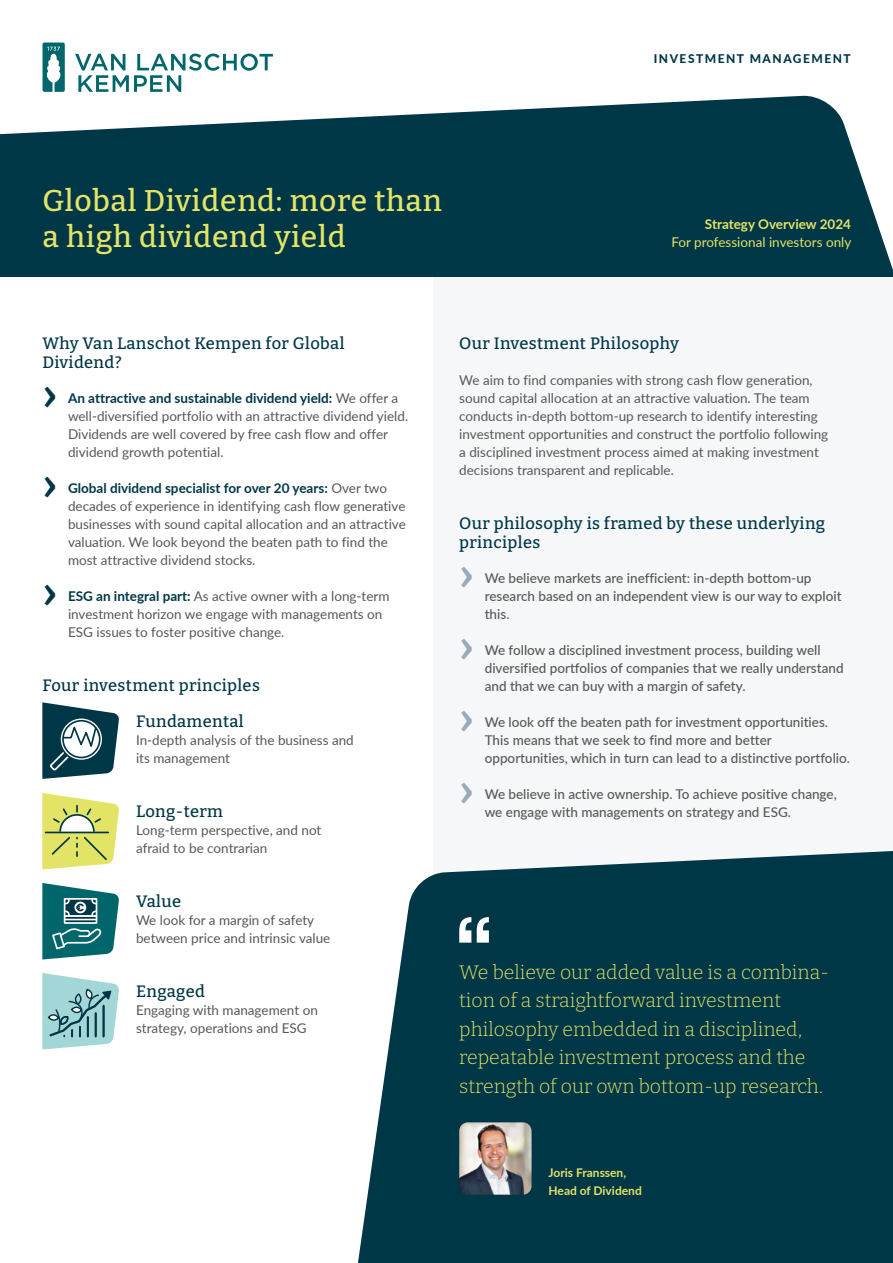
<style>
.page{position:relative;width:893px;height:1263px;background:#fff}
.page>*{position:absolute;margin:0;border:0;box-sizing:border-box;transform-origin:0 0}
.t1{font:600 48px "Bitter";color:#95acba}
.t2{font:600 48px "Bitter";color:#003747}
.t3{font:500 30px/36px "Bitter";letter-spacing:.025em;color:#e3e366}
.t4{font:300 19.5px/28.5px "Bitter";color:#e3e366}
.t5{font:500 16.5px/19.5px "Bitter";letter-spacing:.025em;color:#003747}
.t6{font:13.5px/18px "Lato";color:#575756}
.t7{font:500 13.5px/18px "Lato";color:#575756}
.t8{font:13.5px "Lato";color:#e3e366}
.t9{font:700 13.5px "Lato";color:#e3e366}
.t10{font:700 12px/18px "Lato";color:#e3e366}
.t11{font:800 12px "Lato";letter-spacing:.125em;color:#003747}
.s1{font-weight:700;color:#003747}
</style>
<div class="page">
<div style="left:434px;top:277px;width:459px;height:986px;background:#f6f7f8"></div>
<svg style="left:0;top:95px;width:893px;height:182px;background:#21515f"></svg>
<svg style="left:358px;top:851px;width:535px;height:412px;background:#144755"></svg>
<svg style="left:75px;top:54px;width:198px;height:38px"></svg>
<svg style="left:43px;top:43px;width:22px;height:49px"></svg>
<svg style="left:459px;top:917px;width:12px;height:26px"></svg>
<svg style="left:477px;top:917px;width:12px;height:26px"></svg>
<img style="left:459px;top:1122px;width:72px;height:73px">
<svg style="left:42px;top:702px;width:77px;height:77px"></svg>
<div style="left:62px;top:720px;width:39px;height:38px;border:2px solid #003646;border-radius:50%"></div>
<svg style="left:42px;top:883px;width:77px;height:76px"></svg>
<svg style="left:42px;top:793px;width:77px;height:76px"></svg>
<svg style="left:42px;top:973px;width:77px;height:76px;background:#9ec9cc"></svg>
<p class="t11" style="left:654px;top:49px;width:199px">INVESTMENT MANAGEMENT</p>
<h2 class="t3" style="left:43px;top:180px;width:401px">Global Dividend: more than a high dividend yield</h2>
<p class="t9" style="left:705px;top:214px;width:148px">Strategy Overview 2024</p>
<p class="t8" style="left:671px;top:232px;width:181px">For professional investors only</p>
<p class="t5" style="left:42px;top:332px;width:304px">Why Van Lanschot Kempen for Global<br>Dividend?</p>
<h1 class="t2" style="left:42px;top:356px;width:17px">›</h1>
<p class="t6" style="left:68px;top:388px;width:342px"><span class="s1">An attractive and sustainable dividend yield:</span> We offer a well-diversified portfolio with an attractive dividend yield.<br>Dividends are well covered by free cash flow and offer dividend growth potential.</p>
<h1 class="t2" style="left:42px;top:446px;width:17px">›</h1>
<p class="t6" style="left:68px;top:478px;width:339px"><span class="s1">Global dividend specialist for over 20 years:</span> Over two decades of experience in identifying cash flow generative businesses with sound capital allocation and an attractive valuation. We look beyond the beaten path to find the most attractive dividend stocks.</p>
<h1 class="t2" style="left:42px;top:554px;width:17px">›</h1>
<p class="t6" style="left:68px;top:586px;width:323px"><span class="s1">ESG an integral part:</span> As active owner with a long-term investment horizon we engage with managements on<br>ESG issues to foster positive change.</p>
<p class="t5" style="left:43px;top:674px;width:219px">Four investment principles</p>
<p class="t5" style="left:136px;top:710px;width:109px">Fundamental</p>
<p class="t6" style="left:136px;top:730px;width:219px">In-depth analysis of the business and its management</p>
<p class="t5" style="left:136px;top:800px;width:88px">Long-term</p>
<p class="t6" style="left:136px;top:820px;width:187px">Long-term perspective, and not afraid to be contrarian</p>
<p class="t5" style="left:136px;top:890px;width:46px">Value</p>
<p class="t6" style="left:136px;top:910px;width:196px">We look for a margin of safety between price and intrinsic value</p>
<p class="t5" style="left:136px;top:980px;width:70px">Engaged</p>
<p class="t6" style="left:136px;top:1000px;width:183px">Engaging with management on strategy, operations and ESG</p>
<p class="t5" style="left:459px;top:332px;width:221px">Our Investment Philosophy</p>
<p class="t6" style="left:459px;top:370px;width:370px">We aim to find companies with strong cash flow generation, sound capital allocation at an attractive valuation. The team conducts in-depth bottom-up research to identify interesting investment opportunities and construct the portfolio following a disciplined investment process aimed at making investment decisions transparent and replicable.</p>
<p class="t5" style="left:459px;top:512px;width:367px">Our philosophy is framed by these underlying principles</p>
<h1 class="t1" style="left:459px;top:536px;width:17px">›</h1>
<p class="t7" style="left:485px;top:568px;width:358px">We believe markets are inefficient: in-depth bottom-up research based on an independent view is our way to exploit this.</p>
<h1 class="t1" style="left:459px;top:608px;width:17px">›</h1>
<p class="t7" style="left:485px;top:640px;width:360px">We follow a disciplined investment process, building well diversified portfolios of companies that we really understand and that we can buy with a margin of safety.</p>
<h1 class="t1" style="left:459px;top:680px;width:17px">›</h1>
<p class="t7" style="left:485px;top:712px;width:367px">We look off the beaten path for investment opportunities.<br>This means that we seek to find more and better opportunities, which in turn can lead to a distinctive portfolio.</p>
<h1 class="t1" style="left:459px;top:752px;width:17px">›</h1>
<p class="t7" style="left:485px;top:784px;width:354px">We believe in active ownership. To achieve positive change, we engage with managements on strategy and ESG.</p>
<h3 class="t4" style="left:459px;top:957px;width:372px">We believe our added value is a combina&shy;tion of a straightforward investment philosophy embedded in a disciplined, repeatable investment process and the strength of our own bottom-up research.</h3>
<p class="t10" style="left:549px;top:1163px;width:95px">Joris Franssen,<br>Head of Dividend</p>
</div>
